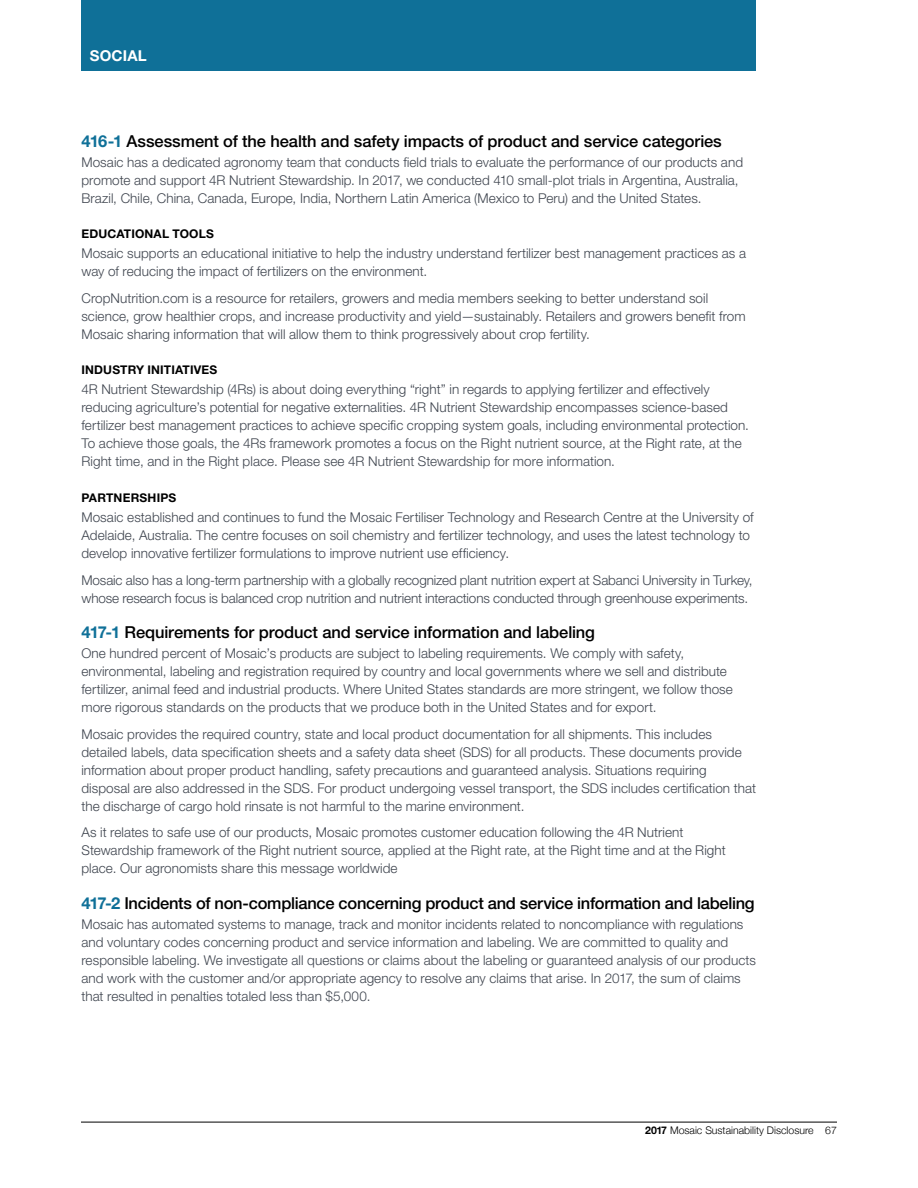
<style>
.page{position:relative;width:918px;height:1188px;background:#fff}
.page>*{position:absolute;margin:0;border:0;box-sizing:border-box;transform-origin:0 0}
.t1{font:500 16.5px "Helvetica Neue LT Std";letter-spacing:-.01em;color:#000}
.t2{font:700 15px "Helvetica Neue LT Std";letter-spacing:.01em;color:#fff}
.t3{font:300 13.5px/18px "Helvetica Neue LT Std";letter-spacing:.005em;color:#3f454f}
.t4{font:700 12px "Helvetica Neue LT Std";letter-spacing:.015em;color:#000}
.t5{font:300 10.5px "Helvetica Neue";color:#000}
.s1{font-weight:700;color:#0f7098}
.s2{font-weight:700}
</style>
<div class="page">
<div style="left:81px;top:0;width:675px;height:70px;background:#0f7098"></div>
<hr style="left:81px;top:1122px;width:756px;height:1px;background:#000">
<p class="t2" style="left:90px;top:47px;width:58px">SOCIAL</p>
<p class="t1" style="left:81px;top:131px;width:642px"><span class="s1">416-1</span> Assessment of the health and safety impacts of product and service categories</p>
<p class="t3" style="left:81px;top:153px;width:663px">Mosaic has a dedicated agronomy team that conducts field trials to evaluate the performance of our products and promote and support 4R Nutrient Stewardship. In 2017, we conducted 410 small-plot trials in Argentina, Australia,<br>Brazil, Chile, China, Canada, Europe, India, Northern Latin America (Mexico to Peru) and the United States.</p>
<p class="t4" style="left:81px;top:227px;width:134px">EDUCATIONAL TOOLS</p>
<p class="t3" style="left:81px;top:244px;width:666px">Mosaic supports an educational initiative to help the industry understand fertilizer best management practices as a way of reducing the impact of fertilizers on the environment.</p>
<p class="t3" style="left:81px;top:289px;width:666px">CropNutrition.com is a resource for retailers, growers and media members seeking to better understand soil science, grow healthier crops, and increase productivity and yield—sustainably. Retailers and growers benefit from<br>Mosaic sharing information that will allow them to think progressively about crop fertility.</p>
<p class="t4" style="left:81px;top:363px;width:137px">INDUSTRY INITIATIVES</p>
<p class="t3" style="left:81px;top:380px;width:669px">4R Nutrient Stewardship (4Rs) is about doing everything “right” in regards to applying fertilizer and effectively reducing agriculture’s potential for negative externalities. 4R Nutrient Stewardship encompasses science-based fertilizer best management practices to achieve specific cropping system goals, including environmental protection.<br>To achieve those goals, the 4Rs framework promotes a focus on the Right nutrient source, at the Right rate, at the Right time, and in the Right place. Please see 4R Nutrient Stewardship for more information.</p>
<p class="t4" style="left:81px;top:490px;width:96px">PARTNERSHIPS</p>
<p class="t3" style="left:81px;top:508px;width:674px">Mosaic established and continues to fund the Mosaic Fertiliser Technology and Research Centre at the University of<br>Adelaide, Australia. The centre focuses on soil chemistry and fertilizer technology, and uses the latest technology to develop innovative fertilizer formulations to improve nutrient use efficiency.</p>
<p class="t3" style="left:81px;top:570px;width:673px">Mosaic also has a long-term partnership with a globally recognized plant nutrition expert at Sabanci University in Turkey, whose research focus is balanced crop nutrition and nutrient interactions conducted through greenhouse experiments.</p>
<p class="t1" style="left:81px;top:622px;width:515px"><span class="s1">417-1</span> Requirements for product and service information and labeling</p>
<p class="t3" style="left:81px;top:644px;width:653px">One hundred percent of Mosaic’s products are subject to labeling requirements. We comply with safety, environmental, labeling and registration required by country and local governments where we sell and distribute fertilizer, animal feed and industrial products. Where United States standards are more stringent, we follow those more rigorous standards on the products that we produce both in the United States and for export.</p>
<p class="t3" style="left:81px;top:725px;width:676px">Mosaic provides the required country, state and local product documentation for all shipments. This includes detailed labels, data specification sheets and a safety data sheet (SDS) for all products. These documents provide information about proper product handling, safety precautions and guaranteed analysis. Situations requiring disposal are also addressed in the SDS. For product undergoing vessel transport, the SDS includes certification that the discharge of cargo hold rinsate is not harmful to the marine environment.</p>
<p class="t3" style="left:81px;top:823px;width:646px">As it relates to safe use of our products, Mosaic promotes customer education following the 4R Nutrient<br>Stewardship framework of the Right nutrient source, applied at the Right rate, at the Right time and at the Right place. Our agronomists share this message worldwide</p>
<p class="t1" style="left:81px;top:893px;width:675px"><span class="s1">417-2</span> Incidents of non-compliance concerning product and service information and labeling</p>
<p class="t3" style="left:81px;top:915px;width:676px">Mosaic has automated systems to manage, track and monitor incidents related to noncompliance with regulations and voluntary codes concerning product and service information and labeling. We are committed to quality and responsible labeling. We investigate all questions or claims about the labeling or guaranteed analysis of our products and work with the customer and/or appropriate agency to resolve any claims that arise. In 2017, the sum of claims that resulted in penalties totaled less than $5,000.</p>
<p class="t5" style="left:645px;top:1122px;width:193px"><span class="s2">2017</span> Mosaic Sustainability Disclosure 67</p>
</div>
